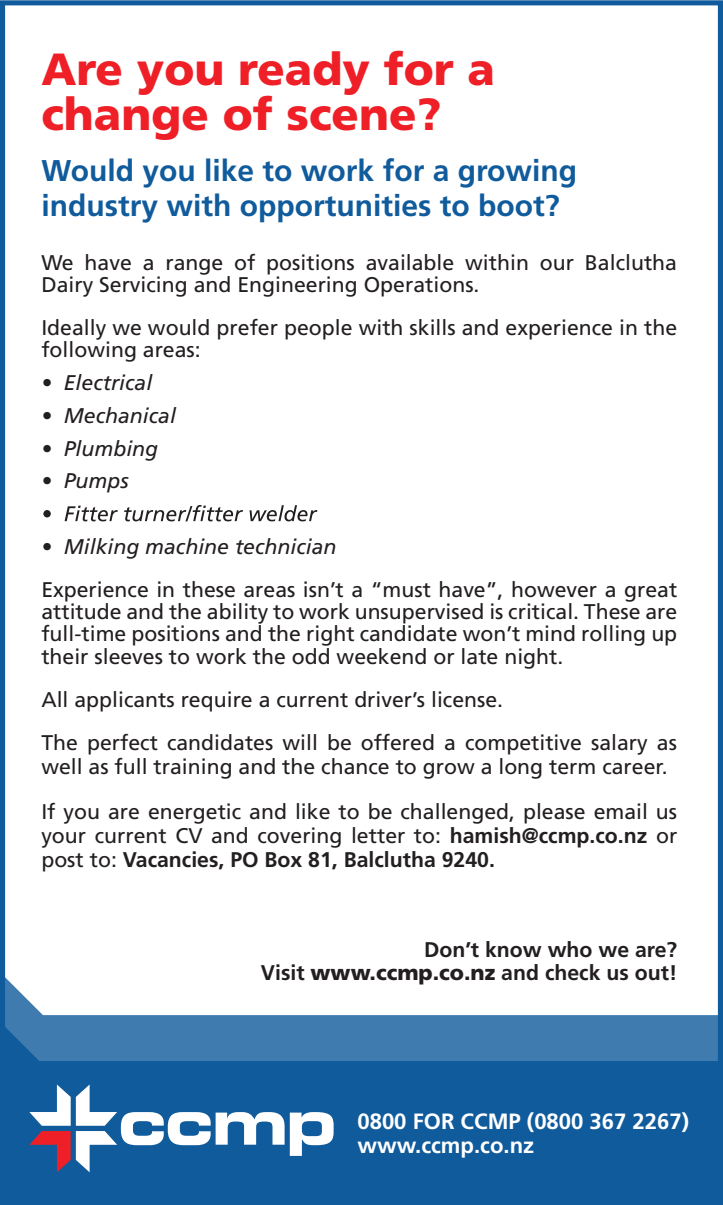
<style>
.page{position:relative;width:723px;height:1205px;background:#fff}
.page>*{position:absolute;margin:0;border:0;box-sizing:border-box;transform-origin:0 0}
.t1{font:900 45px/45px "Frutiger";color:#ee1f26}
.t2{font:700 30px/35px "Frutiger";color:#105b9c}
.t3{font:700 22px/23.8px "Frutiger";color:#fff}
.t4{font:21.25px/22px "Frutiger";color:#231f20}
.t5{font:700 21.25px/23.8px "Frutiger";color:#231f20}
.t6{font:italic 21.25px "Frutiger";color:#231f20}
.s1{font-weight:400}
.s2{font-weight:900}
</style>
<div class="page">
<svg style="left:6px;top:978px;width:711px;height:84px"></svg>
<div style="left:0;top:1062px;width:723px;height:143px;background:#105b9c"></div>
<div style="left:0;top:0;width:723px;height:1205px;border:5px solid #105b9c"></div>
<svg style="left:0;top:1024px;width:334px;height:148px"></svg>
<svg style="left:43px;top:505px;width:274px;height:16px"></svg>
<h1 class="t1" style="left:41px;top:46px;width:455px">Are you ready for a change of scene?</h1>
<h2 class="t2" style="left:41px;top:153px;width:537px">Would you like to work for a growing industry with opportunities to boot?</h2>
<p class="t4" style="left:41px;top:252px;width:637px">We have a range of positions available within our Balclutha<br>Dairy Servicing and Engineering Operations.</p>
<p class="t4" style="left:41px;top:317px;width:637px">Ideally we would prefer people with skills and experience in the following areas:</p>
<p class="t6" style="left:41px;top:370px;width:113px">• Electrical</p>
<p class="t6" style="left:41px;top:403px;width:136px">• Mechanical</p>
<p class="t6" style="left:41px;top:436px;width:118px">• Plumbing</p>
<p class="t6" style="left:41px;top:469px;width:89px">• Pumps</p>
<p class="t6" style="left:41px;top:534px;width:297px">• Milking machine technician</p>
<p class="t4" style="left:41px;top:579px;width:637px;text-align:justify">Experience in these areas isn’t a “must have”, however a great attitude and the ability to work unsupervised is critical. These are full-time positions and the right candidate won’t mind rolling up their sleeves to work the odd weekend or late night.</p>
<p class="t4" style="left:41px;top:678px;width:637px;line-height:43.2px">All applicants require a current driver’s license.<br>The perfect candidates will be offered a competitive salary as</p>
<p class="t4" style="left:41px;top:744px;width:637px;line-height:45px">well as full training and the chance to grow a long term career.<br>If you are energetic and like to be challenged, please email us</p>
<p class="t5" style="left:41px;top:823px;width:637px"><span class="s1">your current CV and covering letter to:</span> hamish@ccmp.co.nz <span class="s1">or post to:</span> Vacancies, PO Box 81, Balclutha 9240.</p>
<p class="t5" style="left:261px;top:937px;width:418px;text-align:right">Don’t know who we are?<br>Visit <span class="s2">www.ccmp.co.nz</span> and check us out!</p>
<p class="t3" style="left:357px;top:1109px;width:333px">0800 FOR CCMP (0800 367 2267) www.ccmp.co.nz</p>
</div>
